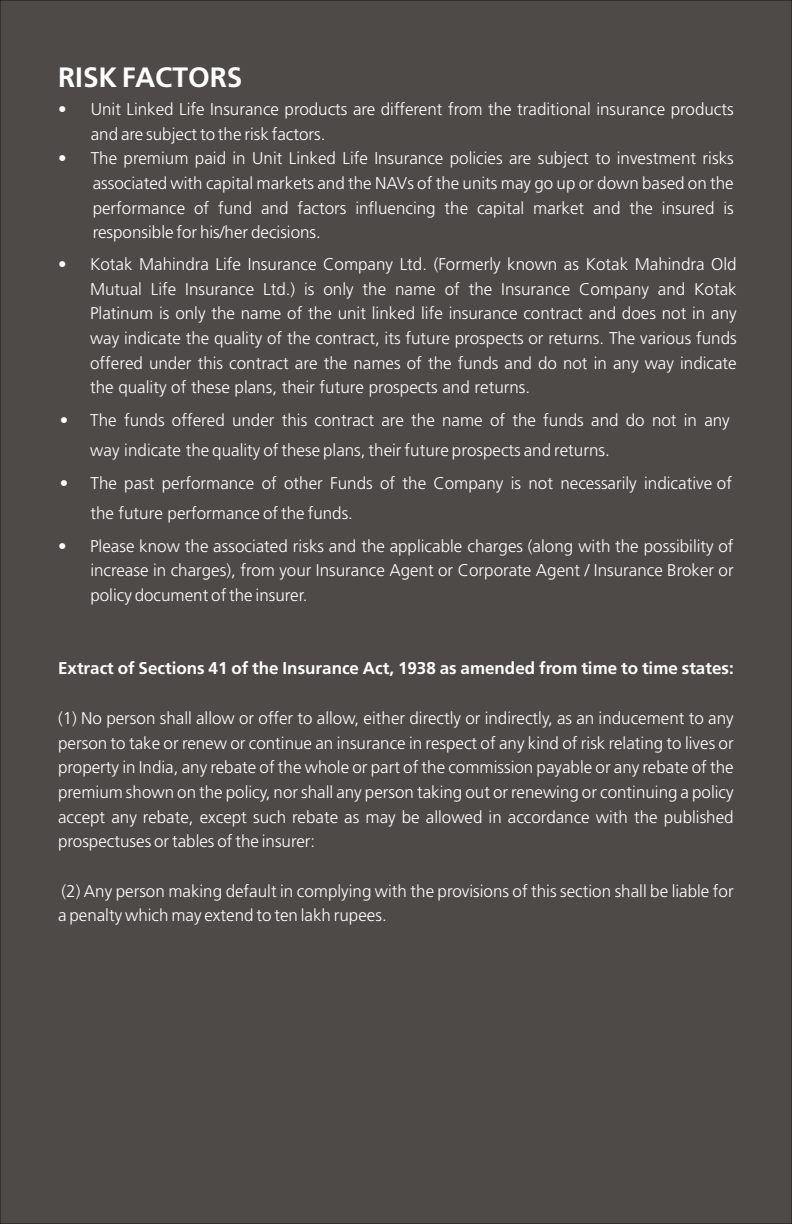
<style>
.page{position:relative;width:792px;height:1224px;background:#4d4a47}
.page>*{position:absolute;margin:0;border:0;box-sizing:border-box;transform-origin:0 0}
.t1{font:700 28px "Frutiger";color:#fff}
.t2{font:300 17px/24.6px "Frutiger";color:#fff}
.t3{font:700 17px "Frutiger";color:#fff}
</style>
<div class="page">
<h1 class="t1" style="left:58px;top:66px;width:186px">RISK FACTORS</h1>
<p class="t2" style="left:91px;top:97px;width:645px;text-indent:-33px">• Unit Linked Life Insurance products are different from the traditional insurance products and are subject to the risk factors.</p>
<p class="t2" style="left:93px;top:147px;width:643px;text-align:justify;text-indent:-35px">• The premium paid in Unit Linked Life Insurance policies are subject to investment risks associated with capital markets and the NAVs of the units may go up or down based on the performance of fund and factors influencing the capital market and the insured is responsible for his/her decisions.</p>
<p class="t2" style="left:90px;top:252px;width:648px;text-align:justify;text-indent:-32px">• Kotak Mahindra Life Insurance Company Ltd. (Formerly known as Kotak Mahindra Old Mutual Life Insurance Ltd.) is only the name of the Insurance Company and Kotak Platinum is only the name of the unit linked life insurance contract and does not in any way indicate the quality of the contract, its future prospects or returns. The various funds offered under this contract are the names of the funds and do not in any way indicate the quality of these plans, their future prospects and returns.</p>
<p class="t2" style="left:90px;top:406px;width:641px;line-height:29.6px;text-indent:-31px">• The funds offered under this contract are the name of the funds and do not in any way indicate the quality of these plans, their future prospects and returns.</p>
<p class="t2" style="left:91px;top:469px;width:643px;line-height:29.6px;text-indent:-31px">• The past performance of other Funds of the Company is not necessarily indicative of the future performance of the funds.</p>
<p class="t2" style="left:90px;top:534px;width:645px;text-align:justify;text-indent:-32px">• Please know the associated risks and the applicable charges (along with the possibility of increase in charges), from your Insurance Agent or Corporate Agent / Insurance Broker or policy document of the insurer.</p>
<p class="t3" style="left:58px;top:661px;width:677px">Extract of Sections 41 of the Insurance Act, 1938 as amended from time to time states:</p>
<p class="t2" style="left:58px;top:706px;width:677px;text-align:justify">(1) No person shall allow or offer to allow, either directly or indirectly, as an inducement to any person to take or renew or continue an insurance in respect of any kind of risk relating to lives or property in India, any rebate of the whole or part of the commission payable or any rebate of the premium shown on the policy, nor shall any person taking out or renewing or continuing a policy accept any rebate, except such rebate as may be allowed in accordance with the published prospectuses or tables of the insurer:</p>
<p class="t2" style="left:58px;top:879px;width:677px">(2) Any person making default in complying with the provisions of this section shall be liable for a penalty which may extend to ten lakh rupees.</p>
</div>
